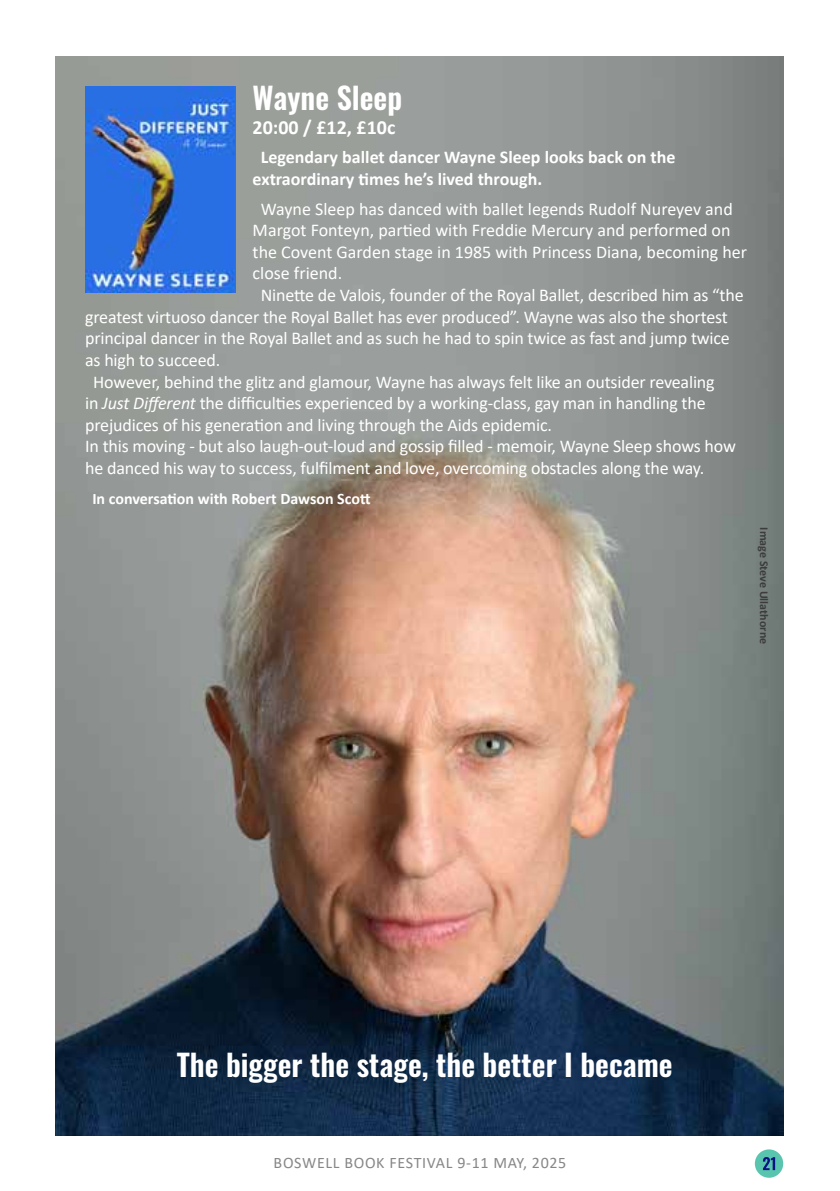
<style>
.page{position:relative;width:840px;height:1191px;background:#fff}
.page>*{position:absolute;margin:0;border:0;box-sizing:border-box;transform-origin:0 0}
.t1{font:600 30px "Oswald";color:#fff}
.t2{font:700 20px "Calibri";color:#fff}
.t3{font:18px/21.6px "Calibri";letter-spacing:-.01em;color:#fff}
.t4{font:700 18px/21.6px "Calibri";color:#fff}
.t5{font:700 16px "Calibri";color:#fff}
.t6{font:16px "Calibri";letter-spacing:.04em;color:#878787}
.t7{font:700 12px "Calibri";color:#3c3c3b}
.s1{font-style:italic}
</style>
<div class="page">
<img style="left:55px;top:57px;width:727px;height:1078px">
<div style="left:754px;top:1149px;width:28px;height:28px;background:#59c5af;border-radius:50%"></div>
<svg style="left:763px;top:1157px;width:11px;height:13px"></svg>
<img style="left:85px;top:86px;width:150px;height:206px">
<p class="t1" style="left:252px;top:82px;width:151px">Wayne Sleep</p>
<p class="t2" style="left:252px;top:113px;width:144px">20:00 / £12, £10c</p>
<p class="t4" style="left:252px;top:146px;width:424px;text-indent:8px">Legendary ballet dancer Wayne Sleep looks back on the extraordinary times he’s lived through.</p>
<p class="t3" style="left:252px;top:197px;width:496px;text-indent:8px">Wayne Sleep has danced with ballet legends Rudolf Nureyev and Margot Fonteyn, partied with Freddie Mercury and performed on the Covent Garden stage in 1985 with Princess Diana, becoming her close friend.</p>
<p class="t3" style="left:85px;top:284px;width:659px;text-indent:175px">Ninette de Valois, founder of the Royal Ballet, described him as “the greatest virtuoso dancer the Royal Ballet has ever produced”. Wayne was also the shortest principal dancer in the Royal Ballet and as such he had to spin twice as fast and jump twice as high to succeed.</p>
<p class="t3" style="left:85px;top:370px;width:630px;text-indent:8px">However, behind the glitz and glamour, Wayne has always felt like an outsider revealing in <span class="s1">Just Different</span> the difficulties experienced by a working-class, gay man in handling the prejudices of his generation and living through the Aids epidemic.</p>
<p class="t3" style="left:85px;top:435px;width:652px">In this moving - but also laugh-out-loud and gossip filled - memoir, Wayne Sleep shows how he danced his way to success, fulfilment and love, overcoming obstacles along the way.</p>
<p class="t5" style="left:92px;top:487px;width:279px">In conversation with Robert Dawson Scott</p>
<p class="t7" style="left:772px;top:527px;width:118px;rotate:90deg">Image Steve Ullathorne</p>
<p class="t1" style="left:177px;top:1049px;width:497px">The bigger the stage, the better I became</p>
<p class="t6" style="left:273px;top:1151px;width:294px">BOSWELL BOOK FESTIVAL 9-11 MAY, 2025</p>
</div>
